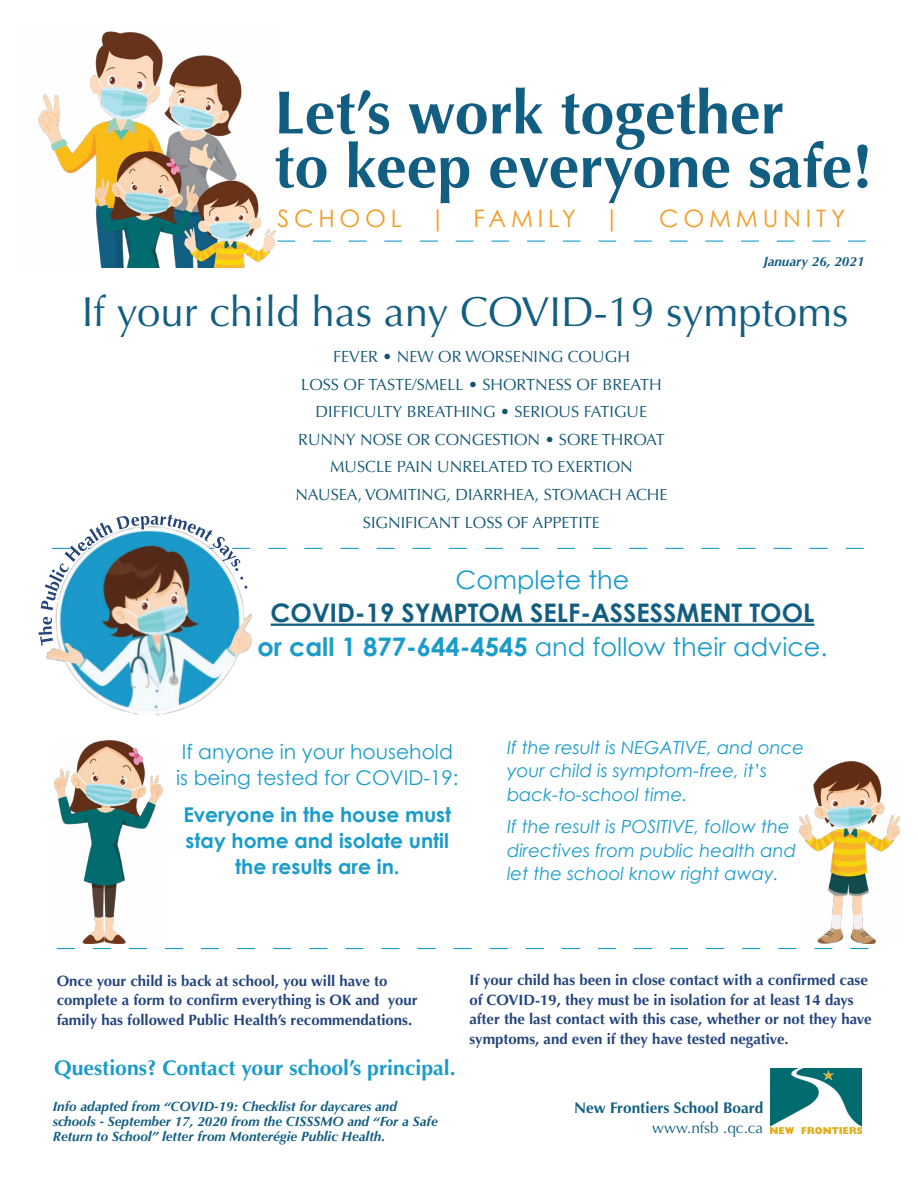
<style>
.page{position:relative;width:918px;height:1188px;background:#fff}
.page>*{position:absolute;margin:0;border:0;box-sizing:border-box;transform-origin:0 0}
.t1{font:700 61.2px/53.7px "Optima";color:#125e82}
.t2{font:42px "Optima";color:#125e82}
.t3{font:700 25.5px/33.2px "Century Gothic";color:#125e82;text-align:center}
.t4{font:25.5px "Century Gothic";color:#1a9ccb}
.t5{font:24px "Century Gothic";letter-spacing:.2em;color:#f59b24}
.t6{font:700 21.15px "Optima";color:#1a9ccb}
.t7{font:700 20.25px/26.4px "Century Gothic";color:#1a9ccb;text-align:center}
.t8{font:20.25px/26.4px "Century Gothic";color:#1a9ccb}
.t9{font:italic 18px/23.4px "Century Gothic";color:#1a9ccb}
.t10{font:16.2px/27.6px "Optima";color:#115574;text-align:center}
.t11{font:700 15.45px "Optima";color:#125e82}
.t12{font:15.45px "Optima";color:#125e82}
.t13{font:700 15px/19.5px "Optima";color:#24457c}
.t14{font:italic 700 13.5px/15px "Optima";color:#125e82}
.s1{color:#1a9ccb}
.s2{font-weight:400;color:#1a9ccb}
</style>
<div class="page">
<svg style="left:57px;top:948px;width:812px;height:1px"></svg>
<svg style="left:278px;top:241px;width:588px;height:1px"></svg>
<img style="left:46px;top:514px;width:204px;height:202px">
<svg style="left:39px;top:515px;width:825px;height:131px"></svg>
<img style="left:771px;top:1068px;width:90px;height:65px">
<img style="left:38px;top:31px;width:240px;height:236px">
<img style="left:799px;top:762px;width:101px;height:181px">
<img style="left:54px;top:740px;width:108px;height:203px">
<h1 class="t1" style="left:274px;top:87px;width:600px">Let’s work together<br>to keep everyone safe!</h1>
<h3 class="t5" style="left:277px;top:203px;width:344px">SCHOOL | FAMILY |</h3>
<h3 class="t5" style="left:659px;top:203px;width:188px">COMMUNITY</h3>
<p class="t14" style="left:763px;top:254px;width:103px">January 26, 2021</p>
<h2 class="t2" style="left:82px;top:287px;width:768px">If your child has any COVID-19 symptoms</h2>
<p class="t10" style="left:295px;top:343px;width:374px">FEVER • NEW OR WORSENING COUGH<br>LOSS OF TASTE/SMELL • SHORTNESS OF BREATH DIFFICULTY BREATHING • SERIOUS FATIGUE RUNNY NOSE OR CONGESTION • SORE THROAT MUSCLE PAIN UNRELATED TO EXERTION NAUSEA, VOMITING, DIARRHEA, STOMACH ACHE SIGNIFICANT LOSS OF APPETITE</p>
<h3 class="t4" style="left:456px;top:564px;width:175px">Complete the</h3>
<h3 class="t3" style="left:257px;top:596px;width:572px">COVID-19 SYMPTOM SELF-ASSESSMENT TOOL <span class="s1">or call 1 877-644-4545</span> <span class="s2">and follow their advice.</span></h3>
<h3 class="t8" style="left:176px;top:738px;width:284px">If anyone in your household is being tested for COVID-19:</h3>
<h3 class="t7" style="left:183px;top:801px;width:269px">Everyone in the house must stay home and isolate until the results are in.</h3>
<p class="t9" style="left:507px;top:735px;width:299px">If the result is NEGATIVE, and once your child is symptom-free, it’s back-to-school time.</p>
<p class="t9" style="left:507px;top:815px;width:291px">If the result is POSITIVE, follow the directives from public health and let the school know right away.</p>
<p class="t13" style="left:57px;top:971px;width:363px">Once your child is back at school, you will have to complete a form to confirm everything is OK and your family has followed Public Health’s recommendations.</p>
<p class="t13" style="left:469px;top:971px;width:404px">If your child has been in close contact with a confirmed case of COVID-19, they must be in isolation for at least 14 days after the last contact with this case, whether or not they have symptoms, and even if they have tested negative.</p>
<h3 class="t6" style="left:54px;top:1056px;width:403px">Questions? Contact your school’s principal.</h3>
<p class="t14" style="left:53px;top:1099px;width:387px">Info adapted from “COVID-19: Checklist for daycares and schools - September 17, 2020 from the CISSSMO and “For a Safe<br>Return to School” letter from Monterégie Public Health.</p>
<p class="t11" style="left:574px;top:1099px;width:191px">New Frontiers School Board</p>
<p class="t12" style="left:652px;top:1119px;width:113px">www.nfsb .qc.ca</p>
</div>
